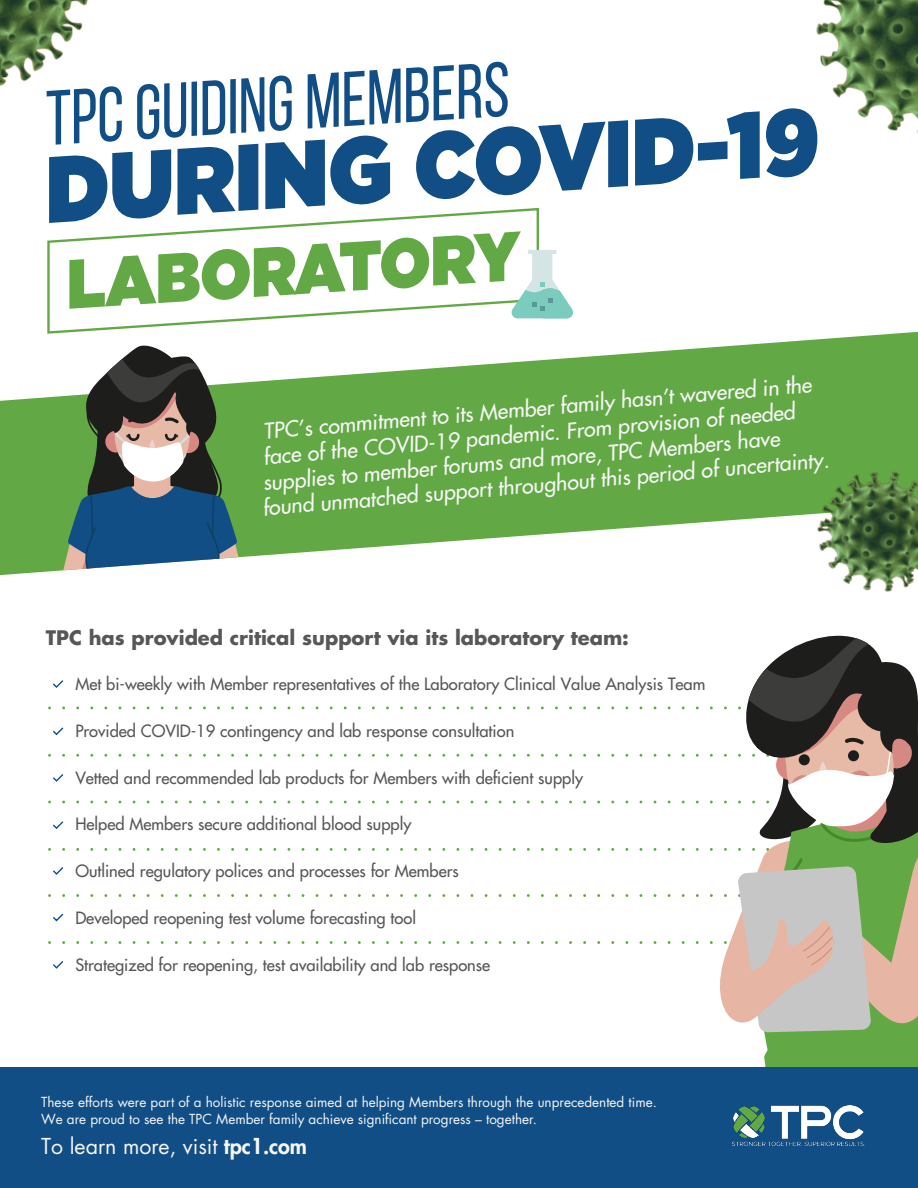
<style>
.page{position:relative;width:918px;height:1188px;background:#fff}
.page>*{position:absolute;margin:0;border:0;box-sizing:border-box;transform-origin:0 0}
.t1{font:900 93.9px "Gotham";color:#114e85;scale:.91 1}
.t2{font:77.25px "Bebas Neue";color:#114e85;scale:.91 1}
.t3{font:900 69.3px "Gotham";color:#62a945;scale:.91 1}
.t4{font:21.3px "Futura PRO";color:#f6f6f6}
.t5{font:500 21.15px/25.5px "Futura PRO";color:#f6f6f6}
.t6{font:700 19.5px "Futura PRO";color:#575756}
.t7{font:500 16.5px "Futura PRO";color:#575756}
.t8{font:13.5px/16.2px "Futura PRO";color:#f6f6f6}
.s1{font-weight:800}
</style>
<div class="page">
<svg style="left:53px;top:680px;width:11px;height:8px"></svg>
<svg style="left:53px;top:727px;width:11px;height:9px"></svg>
<svg style="left:53px;top:774px;width:11px;height:8px"></svg>
<svg style="left:53px;top:821px;width:11px;height:8px"></svg>
<svg style="left:53px;top:867px;width:11px;height:8px"></svg>
<svg style="left:53px;top:913px;width:11px;height:9px"></svg>
<svg style="left:53px;top:961px;width:11px;height:8px"></svg>
<img style="left:0;top:0;width:88px;height:86px">
<div style="left:764px;top:1051px;width:154px;height:16px;background:#62a945"></div>
<svg style="left:0;top:332px;width:918px;height:243px;fill:#62a945"></svg>
<img style="left:798px;top:447px;width:120px;height:145px">
<svg style="left:55px;top:343px;width:195px;height:231px"></svg>
<img style="left:816px;top:0;width:102px;height:133px">
<svg style="left:46px;top:207px;width:494px;height:128px"></svg>
<svg style="left:511px;top:250px;width:62px;height:68px"></svg>
<div style="left:0;top:1067px;width:918px;height:121px;background:#114e85"></div>
<img style="left:732px;top:1105px;width:133px;height:41px">
<svg style="left:696px;top:635px;width:222px;height:416px"></svg>
<h2 class="t2" style="left:41px;top:78px;width:512px;rotate:-4deg">TPC Guiding members</h2>
<h1 class="t1" style="left:39px;top:125px;width:854px;rotate:-4deg">DURING COVID-19</h1>
<h3 class="t3" style="left:62px;top:236px;width:500px;rotate:-4deg">LABORATORY</h3>
<p class="t5" style="left:255px;top:420px;width:570px;text-indent:8px;rotate:-5deg">TPC’s commitment to its Member family hasn’t wavered in the face of the COVID-19 pandemic. From provision of needed supplies to member forums and more, TPC Members have found unmatched support throughout this period of uncertainty.</p>
<p class="t6" style="left:46px;top:625px;width:585px">TPC has provided critical support via its laboratory team:</p>
<p class="t7" style="left:75px;top:674px;width:632px">Met bi-weekly with Member representatives of the Laboratory Clinical Value Analysis Team</p>
<p class="t7" style="left:75px;top:720px;width:440px">Provided COVID-19 contingency and lab response consultation</p>
<p class="t7" style="left:75px;top:767px;width:509px">Vetted and recommended lab products for Members with deficient supply</p>
<p class="t7" style="left:75px;top:814px;width:338px">Helped Members secure additional blood supply</p>
<p class="t7" style="left:75px;top:861px;width:385px">Outlined regulatory polices and processes for Members</p>
<p class="t7" style="left:75px;top:908px;width:342px">Developed reopening test volume forecasting tool</p>
<p class="t7" style="left:75px;top:954px;width:416px">Strategized for reopening, test availability and lab response</p>
<p class="t8" style="left:41px;top:1094px;width:617px">These efforts were part of a holistic response aimed at helping Members through the unprecedented time.<br>We are proud to see the TPC Member family achieve significant progress – together.</p>
<p class="t4" style="left:41px;top:1133px;width:268px">To learn more, visit <span class="s1">tpc1.com</span></p>
</div>
